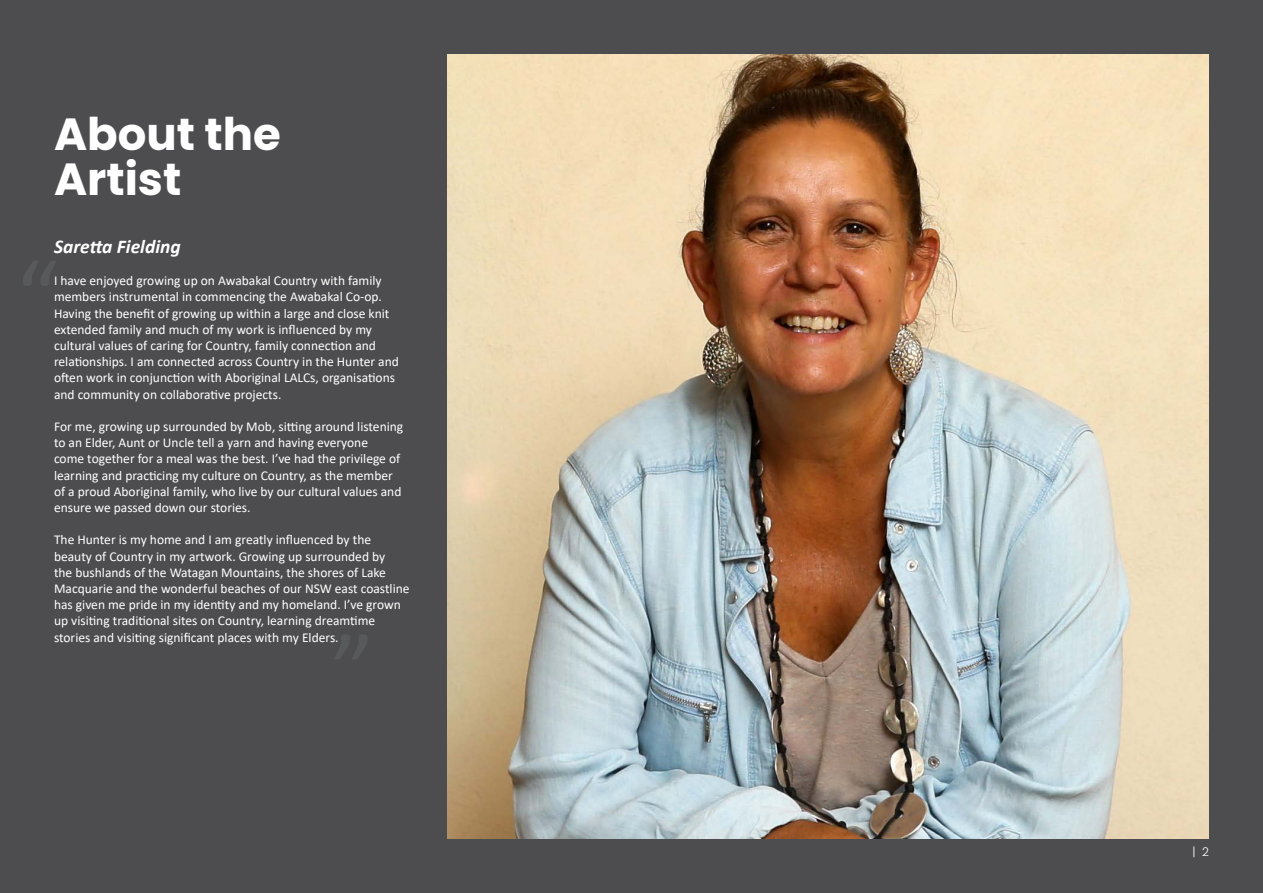
<style>
.page{position:relative;width:1263px;height:893px;background:#4d4d4f}
.page>*{position:absolute;margin:0;border:0;box-sizing:border-box;transform-origin:0 0}
.t1{font:700 45px/45px "Poppins";color:#fff}
.t2{font:italic 700 19.5px "Calibri";color:#fff}
.t3{font:13.5px/16.2px "Calibri";color:#fff}
.t4{font:300 12px "Poppins";color:#fff}
</style>
<div class="page">
<img style="left:447px;top:54px;width:762px;height:785px">
<h1 class="t1" style="left:54px;top:112px;width:228px">About the<br>Artist</h1>
<h2 class="t2" style="left:54px;top:233px;width:128px">Saretta Fielding</h2>
<p class="t3" style="left:54px;top:272px;width:346px">I have enjoyed growing up on Awabakal Country with family members instrumental in commencing the Awabakal Co-op.<br>Having the benefit of growing up within a large and close knit extended family and much of my work is influenced by my cultural values of caring for Country, family connection and relationships. I am connected across Country in the Hunter and often work in conjunction with Aboriginal LALCs, organisations and community on collaborative projects.</p>
<p class="t3" style="left:54px;top:418px;width:351px">For me, growing up surrounded by Mob, sitting around listening to an Elder, Aunt or Uncle tell a yarn and having everyone<br>come together for a meal was the best. I’ve had the privilege of learning and practicing my culture on Country, as the member of a proud Aboriginal family, who live by our cultural values and ensure we passed down our stories.</p>
<p class="t3" style="left:54px;top:531px;width:357px">The Hunter is my home and I am greatly influenced by the beauty of Country in my artwork. Growing up surrounded by<br>the bushlands of the Watagan Mountains, the shores of Lake Macquarie and the wonderful beaches of our NSW east coastline has given me pride in my identity and my homeland. I’ve grown up visiting traditional sites on Country, learning dreamtime stories and visiting significant places with my Elders.</p>
<p class="t4" style="left:1192px;top:845px;width:18px">| 2</p>
</div>
